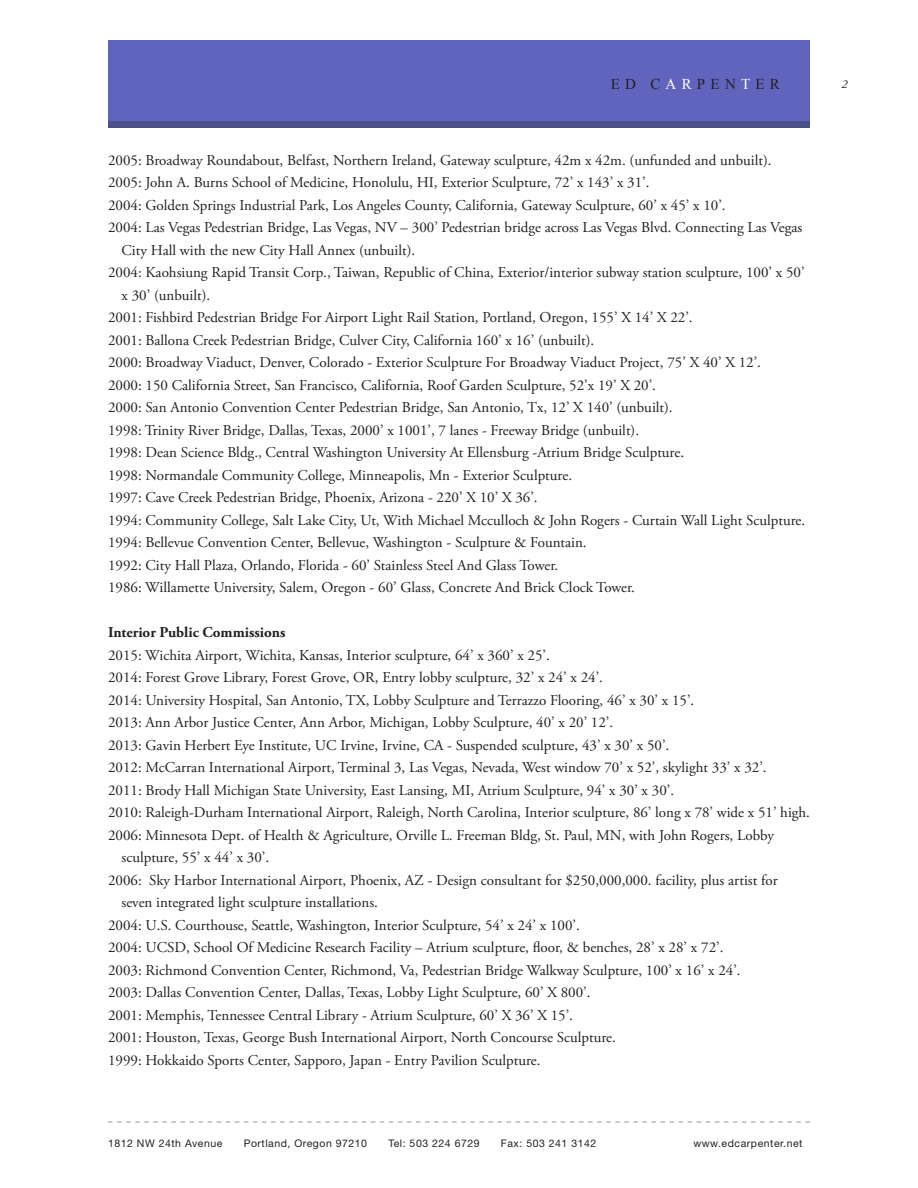
<style>
.page{position:relative;width:918px;height:1188px;background:#fff}
.page>*{position:absolute;margin:0;border:0;box-sizing:border-box;transform-origin:0 0}
.list{font:15px/22.5px "Adobe Garamond Pro";color:#231f20}
.list-2{font:700 15px "Adobe Garamond Pro";color:#231f20}
.t1{font:15px "Times New Roman";letter-spacing:.35em;color:#231f20}
.t2{font:italic 12px "Adobe Garamond Pro";color:#231f20}
.t3{font:10.5px "Helvetica Neue";letter-spacing:.05em;color:#231f20}
.s1{color:#fff}
</style>
<div class="page">
<svg style="left:108px;top:1122px;width:702px;height:1px"></svg>
<div style="left:108px;top:40px;width:702px;height:82px;background:#6064bd"></div>
<div style="left:108px;top:122px;width:702px;height:6px;background:#4b5088"></div>
<p class="t1" style="left:611px;top:73px;width:171px">ED C<span class="s1">AR</span>PEN<span class="s1">T</span>ER</p>
<p class="list" style="left:108px;top:149px;width:665px">2005: Broadway Roundabout, Belfast, Northern Ireland, Gateway sculpture, 42m x 42m. (unfunded and unbuilt).</p>
<p class="list" style="left:108px;top:172px;width:543px">2005: John A. Burns School of Medicine, Honolulu, HI, Exterior Sculpture, 72’ x 143’ x 31’.</p>
<p class="list" style="left:108px;top:194px;width:619px">2004: Golden Springs Industrial Park, Los Angeles County, California, Gateway Sculpture, 60’ x 45’ x 10’.</p>
<p class="list" style="left:122px;top:217px;width:682px;text-indent:-14px">2004: Las Vegas Pedestrian Bridge, Las Vegas, NV – 300’ Pedestrian bridge across Las Vegas Blvd. Connecting Las Vegas<br>City Hall with the new City Hall Annex (unbuilt).</p>
<p class="list" style="left:122px;top:262px;width:685px;text-indent:-14px">2004: Kaohsiung Rapid Transit Corp., Taiwan, Republic of China, Exterior/interior subway station sculpture, 100’ x 50’ x 30’ (unbuilt).</p>
<p class="list" style="left:108px;top:307px;width:586px">2001: Fishbird Pedestrian Bridge For Airport Light Rail Station, Portland, Oregon, 155’ X 14’ X 22’.</p>
<p class="list" style="left:108px;top:329px;width:488px">2001: Ballona Creek Pedestrian Bridge, Culver City, California 160’ x 16’ (unbuilt).</p>
<p class="list" style="left:108px;top:352px;width:655px">2000: Broadway Viaduct, Denver, Colorado - Exterior Sculpture For Broadway Viaduct Project, 75’ X 40’ X 12’.</p>
<p class="list" style="left:108px;top:374px;width:550px">2000: 150 California Street, San Francisco, California, Roof Garden Sculpture, 52’x 19’ X 20’.</p>
<p class="list" style="left:108px;top:397px;width:566px">2000: San Antonio Convention Center Pedestrian Bridge, San Antonio, Tx, 12’ X 140’ (unbuilt).</p>
<p class="list" style="left:108px;top:419px;width:533px">1998: Trinity River Bridge, Dallas, Texas, 2000’ x 1001’, 7 lanes - Freeway Bridge (unbuilt).</p>
<p class="list" style="left:108px;top:442px;width:578px">1998: Dean Science Bldg., Central Washington University At Ellensburg -Atrium Bridge Sculpture.</p>
<p class="list" style="left:108px;top:464px;width:466px">1998: Normandale Community College, Minneapolis, Mn - Exterior Sculpture.</p>
<p class="list" style="left:108px;top:487px;width:431px">1997: Cave Creek Pedestrian Bridge, Phoenix, Arizona - 220’ X 10’ X 36’.</p>
<p class="list" style="left:108px;top:509px;width:699px">1994: Community College, Salt Lake City, Ut, With Michael Mcculloch &amp; John Rogers - Curtain Wall Light Sculpture.</p>
<p class="list" style="left:108px;top:532px;width:480px">1994: Bellevue Convention Center, Bellevue, Washington - Sculpture &amp; Fountain.</p>
<p class="list" style="left:108px;top:554px;width:452px">1992: City Hall Plaza, Orlando, Florida - 60’ Stainless Steel And Glass Tower.</p>
<p class="list" style="left:108px;top:577px;width:529px">1986: Willamette University, Salem, Oregon - 60’ Glass, Concrete And Brick Clock Tower.</p>
<p class="list-2" style="left:108px;top:624px;width:179px">Interior Public Commissions</p>
<p class="list" style="left:108px;top:644px;width:443px">2015: Wichita Airport, Wichita, Kansas, Interior sculpture, 64’ x 360’ x 25’.</p>
<p class="list" style="left:108px;top:667px;width:497px">2014: Forest Grove Library, Forest Grove, OR, Entry lobby sculpture, 32’ x 24’ x 24’.</p>
<p class="list" style="left:108px;top:689px;width:588px">2014: University Hospital, San Antonio, TX, Lobby Sculpture and Terrazzo Flooring, 46’ x 30’ x 15’.</p>
<p class="list" style="left:108px;top:712px;width:507px">2013: Ann Arbor Justice Center, Ann Arbor, Michigan, Lobby Sculpture, 40’ x 20’ 12’.</p>
<p class="list" style="left:108px;top:734px;width:563px">2013: Gavin Herbert Eye Institute, UC Irvine, Irvine, CA - Suspended sculpture, 43’ x 30’ x 50’.</p>
<p class="list" style="left:108px;top:757px;width:660px">2012: McCarran International Airport, Terminal 3, Las Vegas, Nevada, West window 70’ x 52’, skylight 33’ x 32’.</p>
<p class="list" style="left:108px;top:779px;width:568px">2011: Brody Hall Michigan State University, East Lansing, MI, Atrium Sculpture, 94’ x 30’ x 30’.</p>
<p class="list" style="left:108px;top:802px;width:703px">2010: Raleigh-Durham International Airport, Raleigh, North Carolina, Interior sculpture, 86’ long x 78’ wide x 51’ high.</p>
<p class="list" style="left:122px;top:824px;width:654px;text-indent:-14px">2006: Minnesota Dept. of Health &amp; Agriculture, Orville L. Freeman Bldg, St. Paul, MN, with John Rogers, Lobby sculpture, 55’ x 44’ x 30’.</p>
<p class="list" style="left:122px;top:869px;width:658px;text-indent:-14px">2006: Sky Harbor International Airport, Phoenix, AZ - Design consultant for $250,000,000. facility, plus artist for seven integrated light sculpture installations.</p>
<p class="list" style="left:108px;top:914px;width:473px">2004: U.S. Courthouse, Seattle, Washington, Interior Sculpture, 54’ x 24’ x 100’.</p>
<p class="list" style="left:108px;top:937px;width:617px">2004: UCSD, School Of Medicine Research Facility – Atrium sculpture, floor, &amp; benches, 28’ x 28’ x 72’.</p>
<p class="list" style="left:108px;top:959px;width:634px">2003: Richmond Convention Center, Richmond, Va, Pedestrian Bridge Walkway Sculpture, 100’ x 16’ x 24’.</p>
<p class="list" style="left:108px;top:982px;width:484px">2003: Dallas Convention Center, Dallas, Texas, Lobby Light Sculpture, 60’ X 800’.</p>
<p class="list" style="left:108px;top:1004px;width:467px">2001: Memphis, Tennessee Central Library - Atrium Sculpture, 60’ X 36’ X 15’.</p>
<p class="list" style="left:108px;top:1027px;width:509px">2001: Houston, Texas, George Bush International Airport, North Concourse Sculpture.</p>
<p class="list" style="left:108px;top:1049px;width:434px">1999: Hokkaido Sports Center, Sapporo, Japan - Entry Pavilion Sculpture.</p>
<p class="t3" style="left:108px;top:1137px;width:116px">1812 NW 24th Avenue</p>
<p class="t3" style="left:244px;top:1137px;width:125px">Portland, Oregon 97210</p>
<p class="t3" style="left:388px;top:1137px;width:93px">Tel: 503 224 6729</p>
<p class="t3" style="left:501px;top:1137px;width:97px">Fax: 503 241 3142</p>
<p class="t3" style="left:693px;top:1137px;width:111px">www.edcarpenter.net</p>
<p class="t2" style="left:842px;top:77px;width:7px">2</p>
</div>
